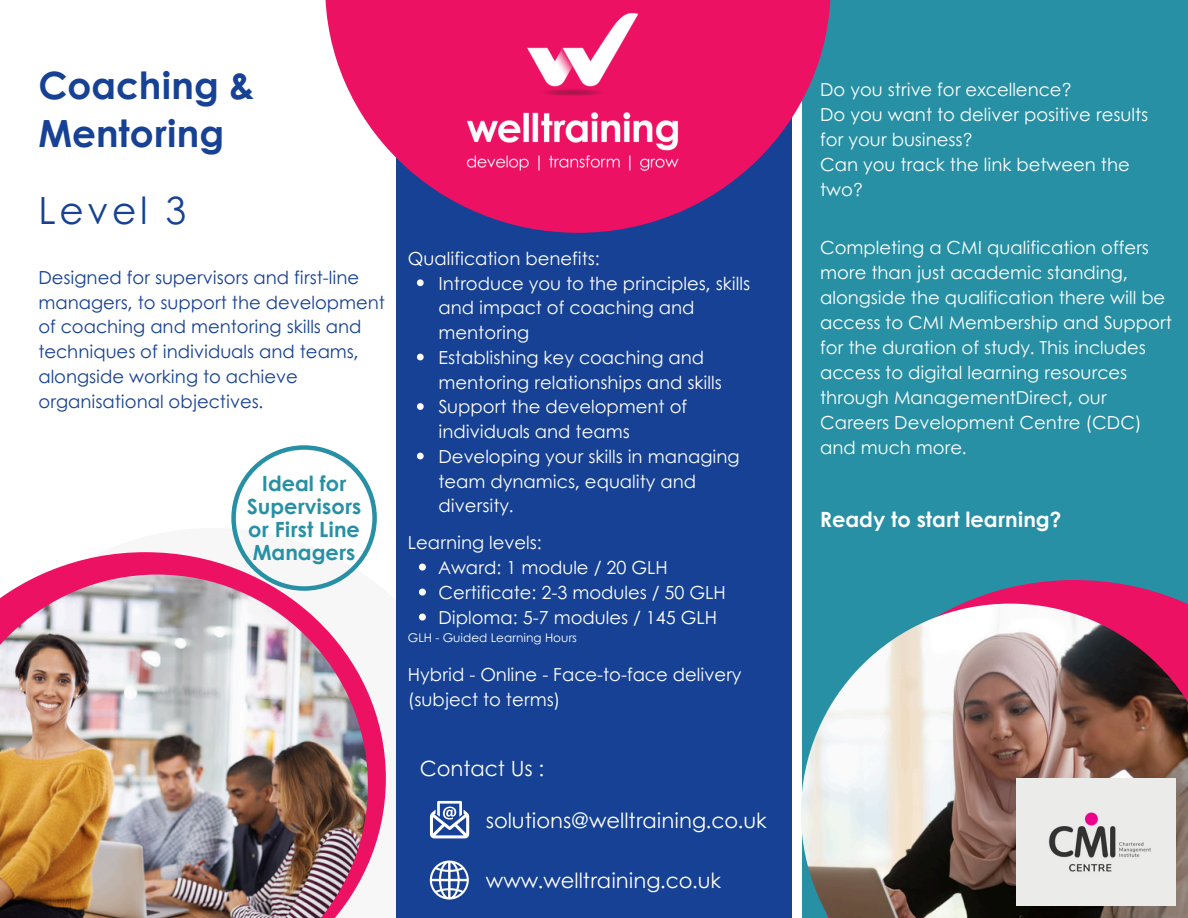
<style>
.page{position:relative;width:1188px;height:918px;background:#fff}
.page>*{position:absolute;margin:0;border:0;box-sizing:border-box;transform-origin:0 0}
.t1{font:700 37.5px/48.3px "Century Gothic";color:#164194}
.t2{font:37.5px "Century Gothic";letter-spacing:.1em;color:#164194}
.t3{font:21px "Century Gothic";color:#fff}
.t4{font:700 21px/23.1px "Century Gothic";color:#2790a5;text-align:justify}
.t5{font:700 21px "Century Gothic";color:#fff}
.t6{font:18px/25px "Century Gothic";color:#fff}
.t7{font:18px/24.8px "Century Gothic";color:#164194}
.t8{font:12px "Century Gothic";color:#fff}
</style>
<div class="page">
<div style="left:802px;top:0;width:386px;height:918px;background:#2790a5"></div>
<div style="left:396px;top:0;width:396px;height:918px;background:#164194"></div>
<svg style="left:961px;top:580px;width:227px;height:24px;fill:#ed1164"></svg>
<img style="left:801px;top:604px;width:387px;height:314px">
<svg style="left:325px;top:0;width:506px;height:233px;fill:#ed1164"></svg>
<svg style="left:40px;top:552px;width:346px;height:312px;fill:#ed1164"></svg>
<img style="left:0;top:575px;width:368px;height:343px">
<svg style="left:430px;top:801px;width:39px;height:37px"></svg>
<svg style="left:430px;top:861px;width:39px;height:39px"></svg>
<img style="left:1017px;top:779px;width:158px;height:127px">
<img style="left:467px;top:13px;width:212px;height:158px">
<svg style="left:231px;top:445px;width:146px;height:146px"></svg>
<svg style="left:417px;top:279px;width:7px;height:7px"></svg>
<svg style="left:417px;top:354px;width:7px;height:6px"></svg>
<svg style="left:417px;top:403px;width:7px;height:7px"></svg>
<svg style="left:417px;top:453px;width:7px;height:6px"></svg>
<svg style="left:419px;top:564px;width:7px;height:7px"></svg>
<svg style="left:419px;top:589px;width:7px;height:7px"></svg>
<svg style="left:419px;top:614px;width:7px;height:7px"></svg>
<p class="t1" style="left:38px;top:59px;width:217px">Coaching &amp;<br>Mentoring</p>
<p class="t2" style="left:38px;top:182px;width:149px">Level 3</p>
<p class="t7" style="left:38px;top:264px;width:348px">Designed for supervisors and first-line managers, to support the development of coaching and mentoring skills and techniques of individuals and teams, alongside working to achieve organisational objectives.</p>
<p class="t4" style="left:262px;top:471px;width:86px">Ideal for</p>
<p class="t4" style="left:247px;top:494px;width:116px">Supervisors or First Line Managers</p>
<p class="t6" style="left:408px;top:245px;width:193px">Qualification benefits:</p>
<p class="t6" style="left:439px;top:270px;width:313px">Introduce you to the principles, skills and impact of coaching and mentoring</p>
<h5 class="t6" style="left:439px;top:344px;width:285px">Establishing key coaching and mentoring relationships and skills</h5>
<h5 class="t6" style="left:439px;top:394px;width:250px">Support the development of individuals and teams</h5>
<h3 class="t6" style="left:439px;top:443px;width:303px">Developing your skills in managing team dynamics, equality and diversity.</h3>
<h2 class="t6" style="left:408px;top:529px;width:135px">Learning levels:</h2>
<h5 class="t6" style="left:439px;top:554px;width:231px">Award: 1 module / 20 GLH</h5>
<p class="t6" style="left:439px;top:579px;width:289px">Certificate: 2-3 modules / 50 GLH</p>
<h3 class="t6" style="left:439px;top:604px;width:280px">Diploma: 5-7 modules / 145 GLH</h3>
<p class="t8" style="left:408px;top:628px;width:171px">GLH - Guided Learning Hours</p>
<p class="t6" style="left:408px;top:661px;width:335px">Hybrid - Online - Face-to-face delivery (subject to terms)</p>
<h5 class="t3" style="left:420px;top:752px;width:126px">Contact Us :</h5>
<p class="t3" style="left:486px;top:804px;width:282px">solutions@welltraining.co.uk</p>
<p class="t3" style="left:486px;top:864px;width:237px">www.welltraining.co.uk</p>
<p class="t6" style="left:820px;top:76px;width:329px">Do you strive for excellence?<br>Do you want to deliver positive results for your business?<br>Can you track the link between the two?</p>
<h5 class="t6" style="left:820px;top:234px;width:353px">Completing a CMI qualification offers more than just academic standing, alongside the qualification there will be access to CMI Membership and Support for the duration of study. This includes access to digital learning resources through ManagementDirect, our Careers Development Centre (CDC) and much more.</h5>
<h1 class="t5" style="left:820px;top:503px;width:243px">Ready to start learning?</h1>
</div>
